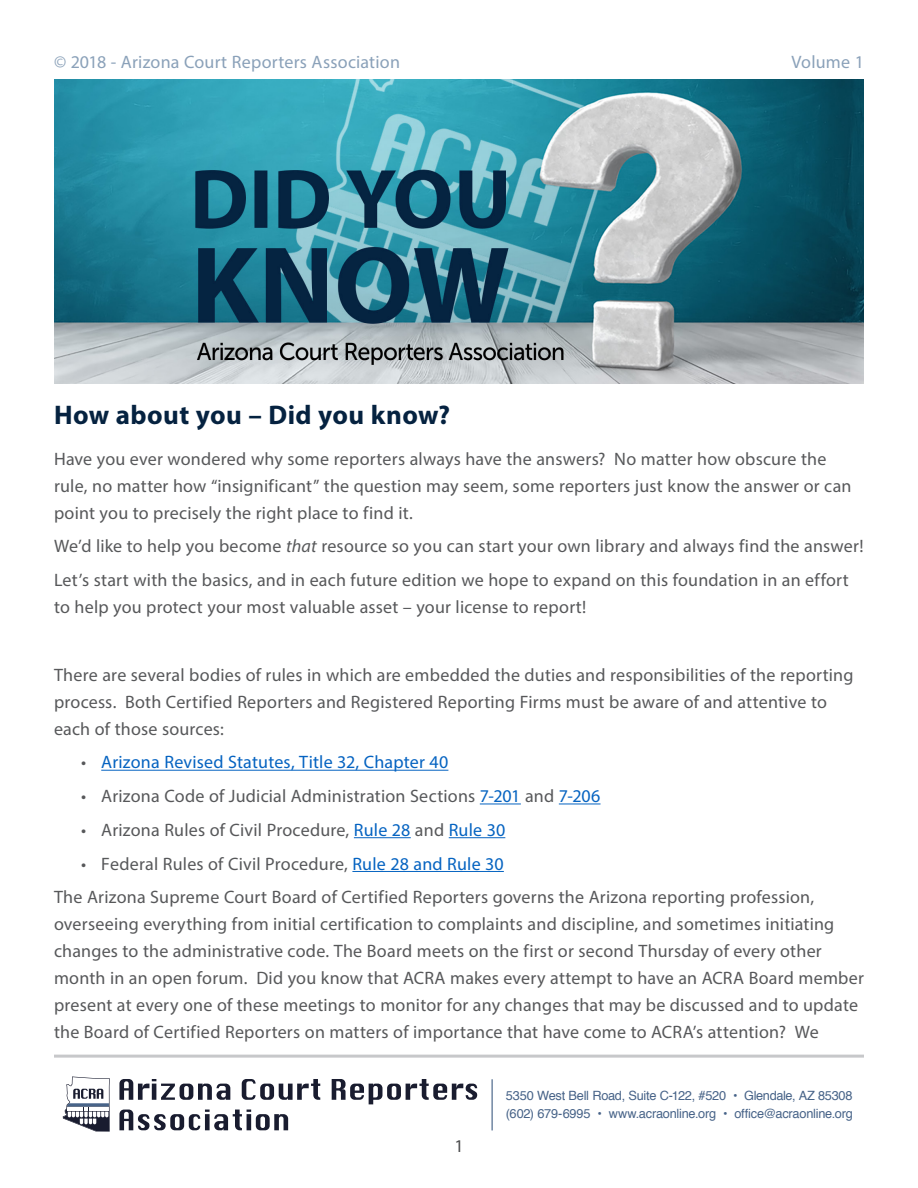
<style>
.page{position:relative;width:918px;height:1188px;background:#fff}
.page>*{position:absolute;margin:0;border:0;box-sizing:border-box;transform-origin:0 0}
.New_Header_1{font:700 27px "Myriad Pro";letter-spacing:.015em;color:#052240}
.body{font:18px/27px "Myriad Pro";letter-spacing:.01em;color:#57585a}
.t1{font:18px "Myriad Pro";letter-spacing:.01em;color:#8aa1b9}
.t2{font:18px "Myriad Pro";letter-spacing:.01em;color:#0563c1}
.t3{font:18px "Myriad Pro";color:#4b4c4d}
.t4{font:12.75px/18.1px "Helvetica";letter-spacing:-.02em;color:#476388}
.s1{font-style:italic}
.s2{color:#57585a}
.s3{color:#0563c1}
</style>
<div class="page">
<svg style="left:63px;top:1076px;width:47px;height:56px"></svg>
<svg style="left:119px;top:1079px;width:111px;height:21px"></svg>
<svg style="left:242px;top:1079px;width:78px;height:21px"></svg>
<svg style="left:332px;top:1079px;width:145px;height:25px"></svg>
<svg style="left:119px;top:1110px;width:169px;height:20px"></svg>
<hr style="left:492px;top:1079px;width:1px;height:51px;background:#476388">
<img style="left:54px;top:80px;width:810px;height:304px">
<hr style="left:54px;top:1055px;width:810px;height:3px;background:#c7c8ca">
<hr style="left:101px;top:770px;width:347px;height:1px;background:#0563c1">
<hr style="left:480px;top:804px;width:41px;height:1px;background:#0563c1">
<hr style="left:559px;top:804px;width:42px;height:1px;background:#0563c1">
<hr style="left:354px;top:837px;width:57px;height:1px;background:#0563c1">
<hr style="left:449px;top:837px;width:56px;height:1px;background:#0563c1">
<hr style="left:352px;top:871px;width:152px;height:1px;background:#0563c1">
<p class="t1" style="left:54px;top:50px;width:348px">© 2018 - Arizona Court Reporters Association</p>
<p class="t1" style="left:792px;top:50px;width:74px">Volume 1</p>
<p class="New_Header_1" style="left:54px;top:397px;width:398px">How about you – Did you know?</p>
<p class="body" style="left:54px;top:445px;width:799px">Have you ever wondered why some reporters always have the answers? No matter how obscure the rule, no matter how “insignificant” the question may seem, some reporters just know the answer or can point you to precisely the right place to find it.</p>
<p class="body" style="left:54px;top:533px;width:811px">We’d like to help you become <span class="s1">that</span> resource so you can start your own library and always find the answer!</p>
<p class="body" style="left:54px;top:566px;width:796px">Let’s start with the basics, and in each future edition we hope to expand on this foundation in an effort to help you protect your most valuable asset – your license to report!</p>
<p class="body" style="left:54px;top:661px;width:801px">There are several bodies of rules in which are embedded the duties and responsibilities of the reporting process. Both Certified Reporters and Registered Reporting Firms must be aware of and attentive to each of those sources:</p>
<p class="t2" style="left:81px;top:751px;width:369px"><span class="s2">•</span> Arizona Revised Statutes, Title 32, Chapter 40</p>
<p class="body" style="left:81px;top:782px;width:521px">• Arizona Code of Judicial Administration Sections <span class="s3">7-201</span> and <span class="s3">7-206</span></p>
<p class="body" style="left:81px;top:816px;width:426px">• Arizona Rules of Civil Procedure, <span class="s3">Rule 28</span> and <span class="s3">Rule 30</span></p>
<p class="body" style="left:81px;top:850px;width:424px">• Federal Rules of Civil Procedure, <span class="s3">Rule 28 and Rule 30</span></p>
<p class="body" style="left:54px;top:884px;width:812px">The Arizona Supreme Court Board of Certified Reporters governs the Arizona reporting profession, overseeing everything from initial certification to complaints and discipline, and sometimes initiating changes to the administrative code. The Board meets on the first or second Thursday of every other month in an open forum. Did you know that ACRA makes every attempt to have an ACRA Board member present at every one of these meetings to monitor for any changes that may be discussed and to update the Board of Certified Reporters on matters of importance that have come to ACRA’s attention? We</p>
<p class="t3" style="left:454px;top:1135px;width:11px">1</p>
<p class="t4" style="left:506px;top:1087px;width:348px">5350 West Bell Road, Suite C-122, #520 • Glendale, AZ 85308 (602) 679-6995 • www.acraonline.org • office@acraonline.org</p>
</div>
